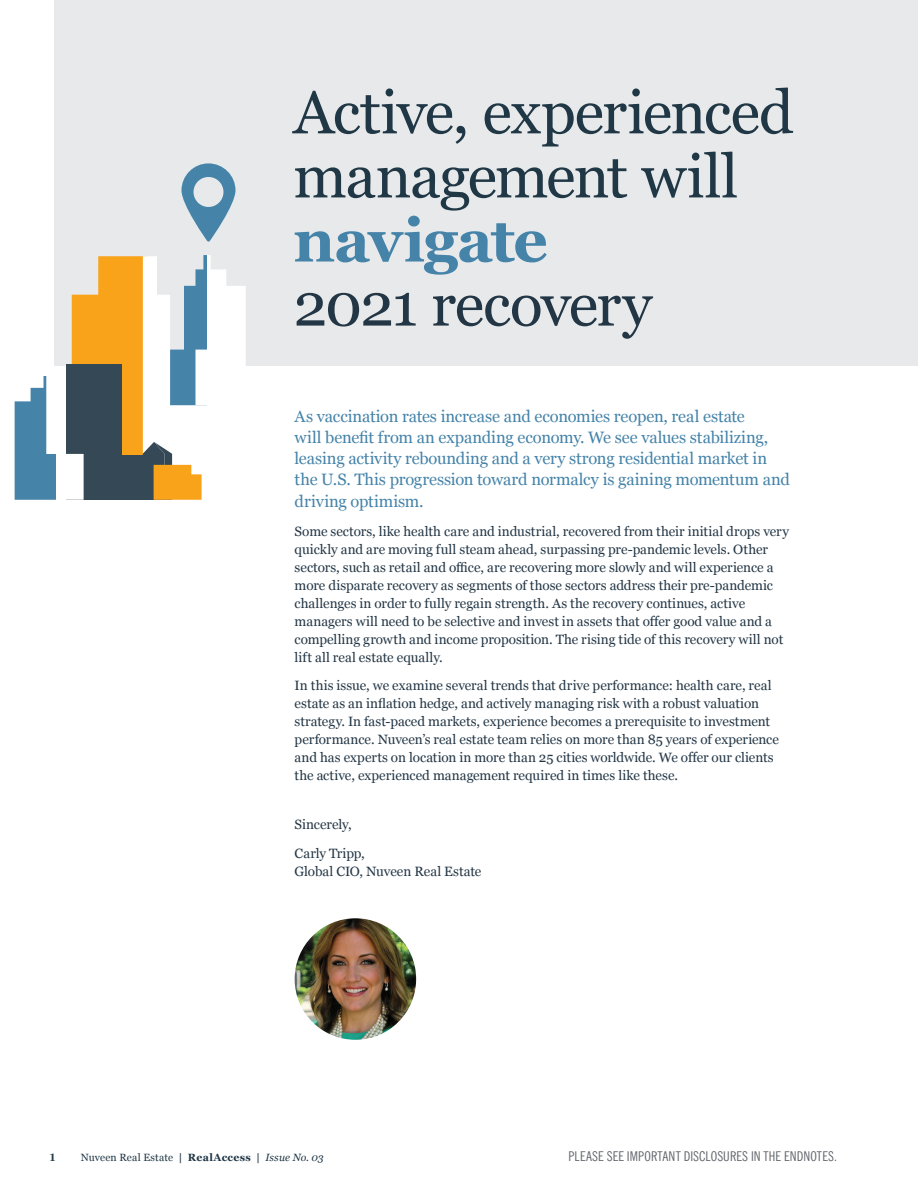
<style>
.page{position:relative;width:918px;height:1188px;background:#fff}
.page>*{position:absolute;margin:0;border:0;box-sizing:border-box;transform-origin:0 0}
.t1{font:60.6px/64.1px "Georgia";letter-spacing:-.02em;color:#203746}
.Body_Copy{font:16.5px/21px "Georgia";letter-spacing:-.01em;color:#4583a9}
.Body_Copy-2{font:13.5px/18px "Georgia";color:#233645}
.t2{font:condensed 13.5px "News Gothic BT";letter-spacing:.01em;color:#5f6369}
.t3{font:10.5px "Georgia";letter-spacing:.015em;color:#203746}
.t4{font:700 10.5px "Georgia Pro";color:#203746}
.s1{font-weight:700;color:#4583a9}
.s2{color:#233645}
.s3{font-weight:700}
.s4{font-style:italic}
</style>
<div class="page">
<div style="left:54px;top:0;width:864px;height:366px;background:#e7e9ea"></div>
<img style="left:295px;top:918px;width:121px;height:122px;border-radius:61px">
<svg style="left:182px;top:163px;width:54px;height:79px"></svg>
<svg style="left:15px;top:255px;width:231px;height:245px"></svg>
<p class="t1" style="left:293px;top:78px;width:502px">Active, experienced management will <span class="s1">navigate<br></span><span class="s2">2021 recovery</span></p>
<p class="Body_Copy" style="left:295px;top:405px;width:497px">As vaccination rates increase and economies reopen, real estate<br>will benefit from an expanding economy. We see values stabilizing, leasing activity rebounding and a very strong residential market in the U.S. This progression toward normalcy is gaining momentum and</p>
<p class="Body_Copy" style="left:295px;top:491px;width:131px">driving optimism.</p>
<p class="Body_Copy-2" style="left:295px;top:522px;width:496px">Some sectors, like health care and industrial, recovered from their initial drops very quickly and are moving full steam ahead, surpassing pre-pandemic levels. Other sectors, such as retail and office, are recovering more slowly and will experience a more disparate recovery as segments of those sectors address their pre-pandemic challenges in order to fully regain strength. As the recovery continues, active managers will need to be selective and invest in assets that offer good value and a compelling growth and income proposition. The rising tide of this recovery will not lift all real estate equally.</p>
<p class="Body_Copy-2" style="left:295px;top:676px;width:486px">In this issue, we examine several trends that drive performance: health care, real estate as an inflation hedge, and actively managing risk with a robust valuation strategy. In fast-paced markets, experience becomes a prerequisite to investment performance. Nuveen’s real estate team relies on more than 85 years of experience and has experts on location in more than 25 cities worldwide. We offer our clients the active, experienced management required in times like these.</p>
<p class="Body_Copy-2" style="left:295px;top:815px;width:59px">Sincerely,</p>
<p class="Body_Copy-2" style="left:295px;top:844px;width:188px">Carly Tripp,<br>Global CIO, Nuveen Real Estate</p>
<p class="t4" style="left:49px;top:1151px;width:8px">1</p>
<p class="t3" style="left:81px;top:1150px;width:245px">Nuveen Real Estate <span class="s3">| RealAccess |</span> <span class="s4">Issue No. 03</span></p>
<p class="t2" style="left:569px;top:1148px;width:270px">PLEASE SEE IMPORTANT DISCLOSURES IN THE ENDNOTES.</p>
</div>
